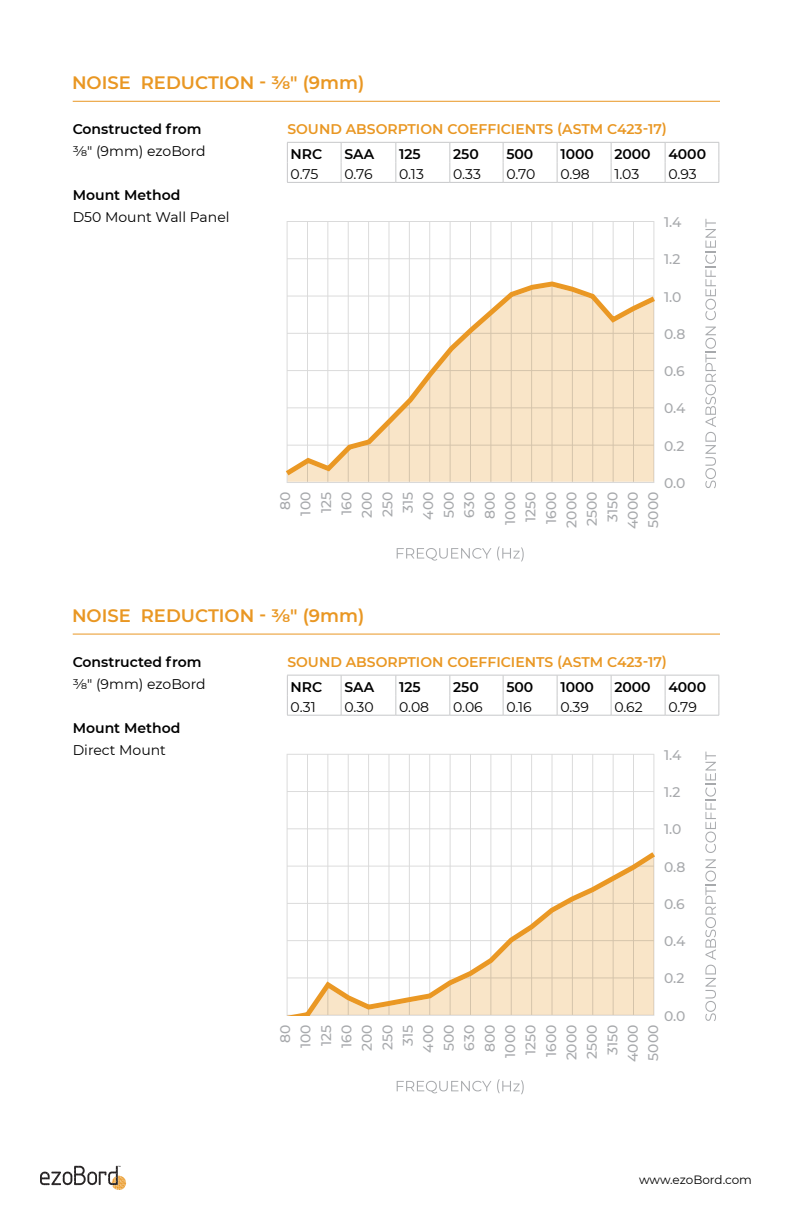
<style>
.page{position:relative;width:792px;height:1224px;background:#fff}
.page>*{position:absolute;margin:0;border:0;box-sizing:border-box;transform-origin:0 0}
.t1{font:600 18px "Montserrat";color:#e99723}
.t2{font:500 14px/20.4px "Montserrat";color:#a7a9ac;text-align:right}
.t3{font:14px "Montserrat";color:#000}
.t4{font:600 14px "Montserrat";color:#000}
.t5{font:600 14px "Montserrat";color:#e99723}
.t6{font:12px "Montserrat";letter-spacing:-.005em;color:#000}
</style>
<div class="page">
<svg style="left:40px;top:1166px;width:86px;height:24px"></svg>
<hr style="left:73px;top:101px;width:647px;height:1px;background:#e99723">
<svg style="left:287px;top:143px;width:1px;height:39px"></svg>
<svg style="left:341px;top:143px;width:1px;height:39px"></svg>
<svg style="left:396px;top:143px;width:1px;height:39px"></svg>
<svg style="left:450px;top:143px;width:1px;height:39px"></svg>
<svg style="left:503px;top:143px;width:1px;height:39px"></svg>
<svg style="left:557px;top:143px;width:1px;height:39px"></svg>
<svg style="left:611px;top:143px;width:1px;height:39px"></svg>
<svg style="left:665px;top:143px;width:1px;height:39px"></svg>
<svg style="left:719px;top:143px;width:1px;height:39px"></svg>
<hr style="left:287px;top:182px;width:54px;height:1px;background:#c7c8ca">
<hr style="left:341px;top:182px;width:55px;height:1px;background:#c7c8ca">
<hr style="left:396px;top:182px;width:54px;height:1px;background:#c7c8ca">
<hr style="left:450px;top:182px;width:53px;height:1px;background:#c7c8ca">
<hr style="left:503px;top:182px;width:54px;height:1px;background:#c7c8ca">
<hr style="left:557px;top:182px;width:54px;height:1px;background:#c7c8ca">
<hr style="left:611px;top:182px;width:54px;height:1px;background:#c7c8ca">
<hr style="left:665px;top:182px;width:54px;height:1px;background:#c7c8ca">
<hr style="left:287px;top:142px;width:54px;height:1px;background:#c7c8ca">
<hr style="left:341px;top:142px;width:55px;height:1px;background:#c7c8ca">
<hr style="left:396px;top:142px;width:54px;height:1px;background:#c7c8ca">
<hr style="left:450px;top:142px;width:53px;height:1px;background:#c7c8ca">
<hr style="left:503px;top:142px;width:54px;height:1px;background:#c7c8ca">
<hr style="left:557px;top:142px;width:54px;height:1px;background:#c7c8ca">
<hr style="left:611px;top:142px;width:54px;height:1px;background:#c7c8ca">
<hr style="left:665px;top:142px;width:54px;height:1px;background:#c7c8ca">
<svg style="left:287px;top:221px;width:367px;height:262px"></svg>
<svg style="left:705px;top:327px;width:11px;height:161px"></svg>
<svg style="left:705px;top:219px;width:11px;height:101px"></svg>
<svg style="left:397px;top:548px;width:94px;height:13px"></svg>
<svg style="left:497px;top:546px;width:27px;height:15px"></svg>
<svg style="left:286px;top:279px;width:369px;height:201px"></svg>
<hr style="left:73px;top:634px;width:647px;height:1px;background:#e99723">
<svg style="left:287px;top:676px;width:1px;height:39px"></svg>
<svg style="left:341px;top:676px;width:1px;height:39px"></svg>
<svg style="left:396px;top:676px;width:1px;height:39px"></svg>
<svg style="left:450px;top:676px;width:1px;height:39px"></svg>
<svg style="left:503px;top:676px;width:1px;height:39px"></svg>
<svg style="left:557px;top:676px;width:1px;height:39px"></svg>
<svg style="left:611px;top:676px;width:1px;height:39px"></svg>
<svg style="left:665px;top:676px;width:1px;height:39px"></svg>
<svg style="left:719px;top:675px;width:1px;height:40px"></svg>
<hr style="left:287px;top:715px;width:54px;height:1px;background:#c7c8ca">
<hr style="left:341px;top:715px;width:55px;height:1px;background:#c7c8ca">
<hr style="left:396px;top:715px;width:54px;height:1px;background:#c7c8ca">
<hr style="left:450px;top:715px;width:53px;height:1px;background:#c7c8ca">
<hr style="left:503px;top:715px;width:54px;height:1px;background:#c7c8ca">
<hr style="left:557px;top:715px;width:54px;height:1px;background:#c7c8ca">
<hr style="left:611px;top:715px;width:54px;height:1px;background:#c7c8ca">
<hr style="left:665px;top:715px;width:54px;height:1px;background:#c7c8ca">
<hr style="left:287px;top:675px;width:54px;height:1px;background:#c7c8ca">
<hr style="left:341px;top:675px;width:55px;height:1px;background:#c7c8ca">
<hr style="left:396px;top:675px;width:54px;height:1px;background:#c7c8ca">
<hr style="left:450px;top:675px;width:53px;height:1px;background:#c7c8ca">
<hr style="left:503px;top:675px;width:54px;height:1px;background:#c7c8ca">
<hr style="left:557px;top:675px;width:54px;height:1px;background:#c7c8ca">
<hr style="left:611px;top:675px;width:54px;height:1px;background:#c7c8ca">
<hr style="left:665px;top:675px;width:54px;height:1px;background:#c7c8ca">
<svg style="left:287px;top:754px;width:367px;height:93px"></svg>
<svg style="left:705px;top:859px;width:11px;height:162px"></svg>
<svg style="left:705px;top:752px;width:11px;height:101px"></svg>
<svg style="left:397px;top:1081px;width:94px;height:12px"></svg>
<svg style="left:497px;top:1079px;width:27px;height:15px"></svg>
<svg style="left:287px;top:847px;width:368px;height:169px"></svg>
<p class="t1" style="left:72px;top:70px;width:294px">NOISE REDUCTION - 3/8" (9mm)</p>
<p class="t4" style="left:73px;top:119px;width:130px">Constructed from</p>
<p class="t3" style="left:73px;top:142px;width:134px">3/8" (9mm) ezoBord</p>
<p class="t4" style="left:73px;top:185px;width:109px">Mount Method</p>
<p class="t3" style="left:73px;top:208px;width:158px">D50 Mount Wall Panel</p>
<p class="t5" style="left:287px;top:119px;width:381px">SOUND ABSORPTION COEFFICIENTS (ASTM C423-17)</p>
<p class="t4" style="left:291px;top:144px;width:33px">NRC</p>
<p class="t4" style="left:344px;top:144px;width:32px">SAA</p>
<p class="t4" style="left:399px;top:144px;width:23px">125</p>
<p class="t4" style="left:453px;top:144px;width:27px">250</p>
<p class="t4" style="left:506px;top:144px;width:29px">500</p>
<p class="t4" style="left:560px;top:144px;width:35px">1000</p>
<p class="t4" style="left:614px;top:144px;width:38px">2000</p>
<p class="t4" style="left:668px;top:144px;width:39px">4000</p>
<p class="t3" style="left:291px;top:165px;width:29px">0.75</p>
<p class="t3" style="left:344px;top:165px;width:30px">0.76</p>
<p class="t3" style="left:399px;top:165px;width:26px">0.13</p>
<p class="t3" style="left:453px;top:165px;width:29px">0.33</p>
<p class="t3" style="left:506px;top:165px;width:31px">0.70</p>
<p class="t3" style="left:560px;top:165px;width:31px">0.98</p>
<p class="t3" style="left:614px;top:165px;width:26px">1.03</p>
<p class="t3" style="left:668px;top:165px;width:30px">0.93</p>
<p class="t2" style="left:664px;top:211px;width:19px">1.4</p>
<p class="t2" style="left:664px;top:249px;width:18px">1.2</p>
<p class="t2" style="left:664px;top:286px;width:19px">1.0</p>
<p class="t2" style="left:664px;top:323px;width:23px">0.8</p>
<p class="t2" style="left:664px;top:360px;width:22px">0.6</p>
<p class="t2" style="left:664px;top:398px;width:23px">0.4</p>
<p class="t2" style="left:664px;top:435px;width:22px">0.2</p>
<p class="t2" style="left:664px;top:472px;width:23px">0.0</p>
<p class="t2" style="left:274px;top:529px;width:39px;rotate:-90deg">80<br>100<br>125<br>160<br>200<br>250<br>315<br>400<br>500<br>630<br>800<br>1000<br>1250<br>1600<br>2000<br>2500<br>3150<br>4000<br>5000</p>
<p class="t1" style="left:72px;top:603px;width:294px">NOISE REDUCTION - 3/8" (9mm)</p>
<p class="t4" style="left:73px;top:652px;width:130px">Constructed from</p>
<p class="t3" style="left:73px;top:675px;width:134px">3/8" (9mm) ezoBord</p>
<p class="t4" style="left:73px;top:718px;width:109px">Mount Method</p>
<p class="t3" style="left:73px;top:741px;width:95px">Direct Mount</p>
<p class="t5" style="left:287px;top:652px;width:381px">SOUND ABSORPTION COEFFICIENTS (ASTM C423-17)</p>
<p class="t4" style="left:291px;top:677px;width:33px">NRC</p>
<p class="t4" style="left:344px;top:677px;width:32px">SAA</p>
<p class="t4" style="left:399px;top:677px;width:23px">125</p>
<p class="t4" style="left:453px;top:677px;width:27px">250</p>
<p class="t4" style="left:506px;top:677px;width:29px">500</p>
<p class="t4" style="left:560px;top:677px;width:35px">1000</p>
<p class="t4" style="left:614px;top:677px;width:38px">2000</p>
<p class="t4" style="left:668px;top:677px;width:39px">4000</p>
<p class="t3" style="left:291px;top:697px;width:27px">0.31</p>
<p class="t3" style="left:344px;top:697px;width:31px">0.30</p>
<p class="t3" style="left:399px;top:697px;width:32px">0.08</p>
<p class="t3" style="left:453px;top:697px;width:31px">0.06</p>
<p class="t3" style="left:506px;top:697px;width:27px">0.16</p>
<p class="t3" style="left:560px;top:697px;width:30px">0.39</p>
<p class="t3" style="left:614px;top:697px;width:30px">0.62</p>
<p class="t3" style="left:668px;top:697px;width:30px">0.79</p>
<p class="t2" style="left:664px;top:744px;width:19px">1.4</p>
<p class="t2" style="left:664px;top:782px;width:18px">1.2</p>
<p class="t2" style="left:664px;top:819px;width:19px">1.0</p>
<p class="t2" style="left:664px;top:856px;width:23px">0.8</p>
<p class="t2" style="left:664px;top:893px;width:22px">0.6</p>
<p class="t2" style="left:664px;top:931px;width:23px">0.4</p>
<p class="t2" style="left:664px;top:968px;width:22px">0.2</p>
<p class="t2" style="left:664px;top:1005px;width:23px">0.0</p>
<p class="t2" style="left:274px;top:1062px;width:39px;rotate:-90deg">80<br>100<br>125<br>160<br>200<br>250<br>315<br>400<br>500<br>630<br>800<br>1000<br>1250<br>1600<br>2000<br>2500<br>3150<br>4000<br>5000</p>
<p class="t6" style="left:639px;top:1171px;width:114px">www.ezoBord.com</p>
</div>
